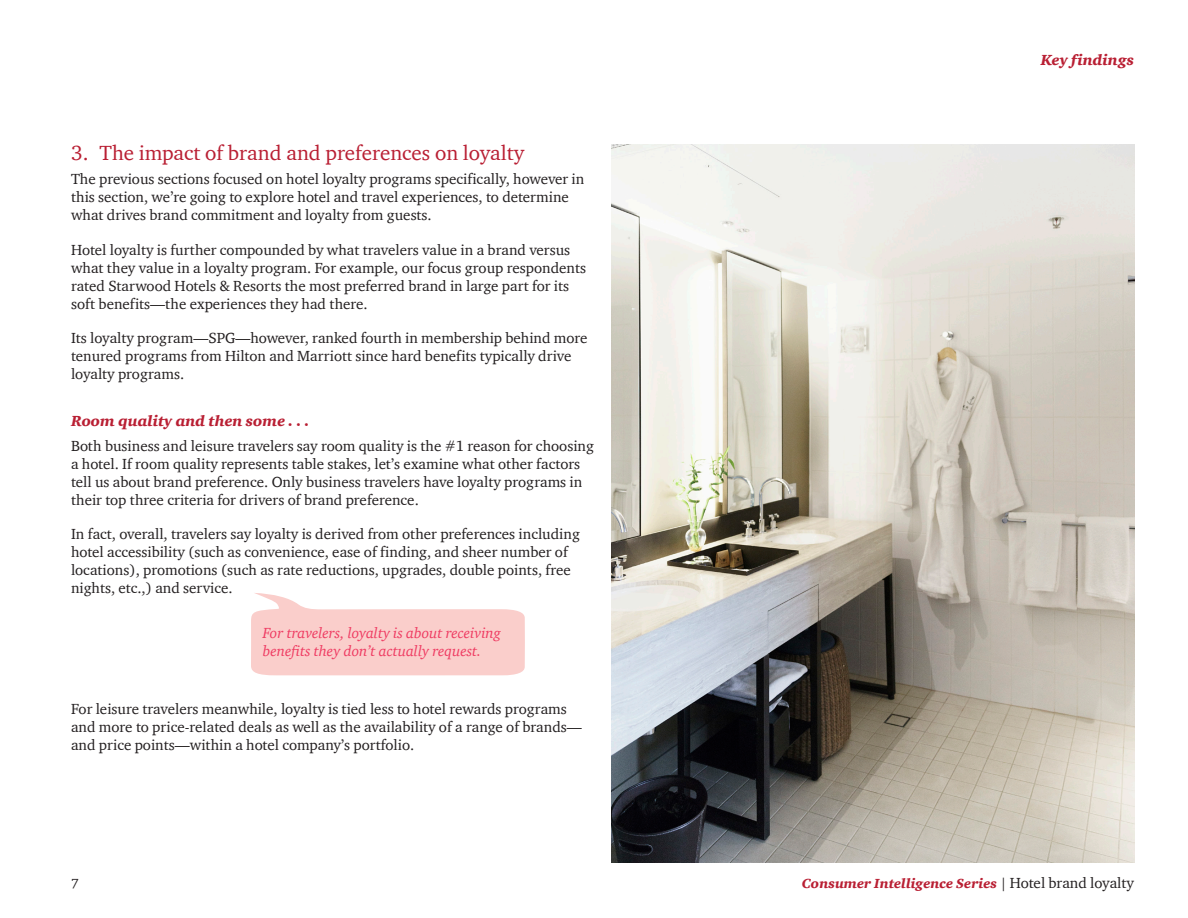
<style>
.page{position:relative;width:1188px;height:918px;background:#fff}
.page>*{position:absolute;margin:0;border:0;box-sizing:border-box;transform-origin:0 0}
.Number{font:21px "ITC Charter Com";color:#b91f33}
.Body_copy_full_sp{font:15px/18px "ITC Charter Com";color:#231f20}
.Callout_10{font:italic 15px/18px "ITC Charter Com";color:#ef3b62}
.Subhead_1_10{font:italic 900 15px "ITC Charter Com";color:#b91f33}
.CIS_Small_Section_ID{font:italic 900 15px "ITC Charter Com";color:#b91f33}
.t1{font:italic 900 13.5px "ITC Charter Com";color:#b91f33}
.t2{font:13.5px "ITC Charter Com";color:#231f20}
.s1{font-weight:400;font-style:normal;color:#231f20}
.s2{font-weight:400;font-style:normal;font-size:15px;color:#231f20}
</style>
<div class="page">
<svg style="left:251px;top:593px;width:274px;height:82px"></svg>
<img style="left:611px;top:144px;width:523px;height:719px">
<p class="Number" style="left:71px;top:140px;width:455px">3. The impact of brand and preferences on loyalty</p>
<p class="Body_copy_full_sp" style="left:71px;top:170px;width:515px">The previous sections focused on hotel loyalty programs specifically, however in this section, we’re going to explore hotel and travel experiences, to determine what drives brand commitment and loyalty from guests.</p>
<p class="Body_copy_full_sp" style="left:71px;top:240px;width:517px">Hotel loyalty is further compounded by what travelers value in a brand versus what they value in a loyalty program. For example, our focus group respondents rated Starwood Hotels &amp; Resorts the most preferred brand in large part for its soft benefits—the experiences they had there.</p>
<p class="Body_copy_full_sp" style="left:71px;top:328px;width:518px">Its loyalty program—SPG—however, ranked fourth in membership behind more tenured programs from Hilton and Marriott since hard benefits typically drive loyalty programs.</p>
<p class="Subhead_1_10" style="left:71px;top:412px;width:240px">Room quality and then some . . .</p>
<p class="Body_copy_full_sp" style="left:71px;top:437px;width:524px">Both business and leisure travelers say room quality is the #1 reason for choosing a hotel. If room quality represents table stakes, let’s examine what other factors tell us about brand preference. Only business travelers have loyalty programs in their top three criteria for drivers of brand preference.</p>
<p class="Body_copy_full_sp" style="left:71px;top:525px;width:510px">In fact, overall, travelers say loyalty is derived from other preferences including hotel accessibility (such as convenience, ease of finding, and sheer number of locations), promotions (such as rate reductions, upgrades, double points, free nights, etc.,) and service.</p>
<p class="Callout_10" style="left:263px;top:623px;width:240px">For travelers, loyalty is about receiving benefits they don’t actually request.</p>
<p class="Body_copy_full_sp" style="left:71px;top:700px;width:512px">For leisure travelers meanwhile, loyalty is tied less to hotel rewards programs and more to price-related deals as well as the availability of a range of brands— and price points—within a hotel company’s portfolio.</p>
<p class="CIS_Small_Section_ID" style="left:1041px;top:51px;width:95px">Key findings</p>
<p class="t2" style="left:71px;top:875px;width:9px">7</p>
<p class="t1" style="left:802px;top:875px;width:334px">Consumer Intelligence Series <span class="s1">|</span> <span class="s2">Hotel brand loyalty</span></p>
</div>
